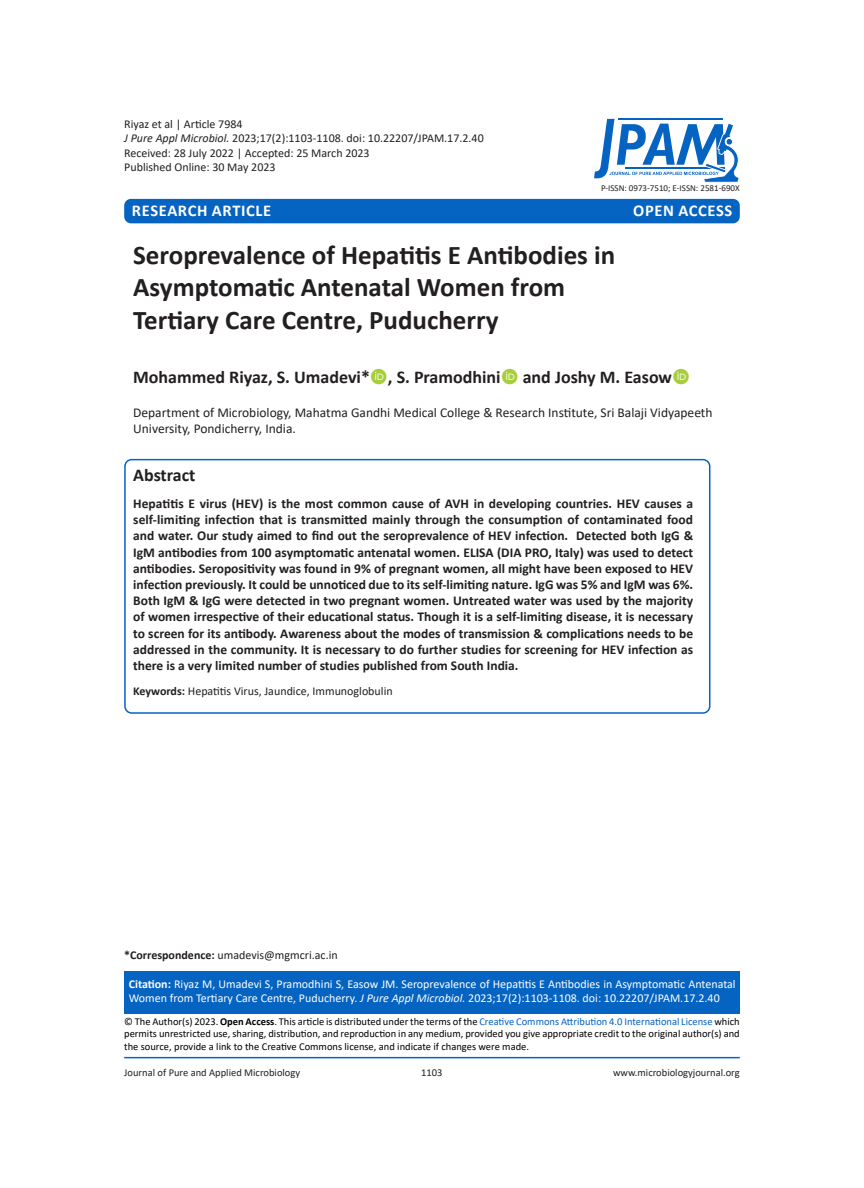
<style>
.page{position:relative;width:864px;height:1188px;background:#fff}
.page>*{position:absolute;margin:0;border:0;box-sizing:border-box;transform-origin:0 0}
.JPAM_Heading{font:700 27px/32.4px "Calibri";color:#231f20}
.JPAM_Author_Name{font:700 18px "Calibri";color:#231f20}
.JPAM_ABSTRACT{font:700 18px "Calibri";color:#231f20}
.t1{font:700 16.5px "Calibri";letter-spacing:.04em;color:#fff}
.JPAM_ABSTRACT-2{font:700 13.5px/16.2px "Calibri";color:#231f20;text-align:justify}
.JPAM_Adds___Keys{font:13.5px/16.2px "Calibri";color:#231f20}
.JPAM_Body_text{font:12px/14.4px "Calibri";color:#fff}
.JPAM_ABSTRACT-3{font:12px "Calibri";color:#231f20}
.JPAM_Body_text-2{font:12px "Calibri";color:#231f20}
.Body_text{font:10.5px/12.6px "Calibri";color:#000;text-align:justify}
.t2{font:10.5px "Calibri";color:#231f20}
.t3{font:9px "Calibri";color:#231f20}
.s1{font-style:italic}
.s2{font-weight:700}
.s3{color:#0563c1}
</style>
<div class="page">
<div style="left:124px;top:971px;width:616px;height:43px;background:#0563c1"></div>
<hr style="left:124px;top:1057px;width:616px;height:1px;background:#0563c1">
<div style="left:124px;top:199px;width:616px;height:24px;background:#0563c1;border-radius:7px"></div>
<svg style="left:594px;top:119px;width:145px;height:64px"></svg>
<div style="left:124px;top:459px;width:586px;height:255px;border:2px solid #0563c1;border-radius:7px"></div>
<p class="JPAM_ABSTRACT-3" style="left:124px;top:115px;width:120px">Riyaz et al | Article 7984</p>
<p class="JPAM_ABSTRACT-3" style="left:124px;top:130px;width:361px"><span class="s1">J Pure Appl Microbiol.</span> 2023;17(2):1103-1108. doi: 10.22207/JPAM.17.2.40</p>
<p class="JPAM_ABSTRACT-3" style="left:124px;top:144px;width:247px">Received: 28 July 2022 | Accepted: 25 March 2023</p>
<p class="JPAM_ABSTRACT-3" style="left:124px;top:159px;width:153px">Published Online: 30 May 2023</p>
<p class="t1" style="left:132px;top:198px;width:141px">RESEARCH ARTICLE</p>
<p class="t1" style="left:633px;top:198px;width:101px">OPEN ACCESS</p>
<p class="t3" style="left:601px;top:182px;width:140px">P-ISSN: 0973-7510; E-ISSN: 2581-690X</p>
<p class="JPAM_Heading" style="left:133px;top:238px;width:484px">Seroprevalence of Hepatitis E Antibodies in<br>Asymptomatic Antenatal Women from</p>
<p class="JPAM_Heading" style="left:133px;top:303px;width:367px">Tertiary Care Centre, Puducherry</p>
<p class="JPAM_Author_Name" style="left:133px;top:364px;width:540px">Mohammed Riyaz, S. Umadevi* , S. Pramodhini and Joshy M. Easow</p>
<p class="JPAM_Adds___Keys" style="left:133px;top:404px;width:581px">Department of Microbiology, Mahatma Gandhi Medical College &amp; Research Institute, Sri Balaji Vidyapeeth<br>University, Pondicherry, India.</p>
<p class="JPAM_ABSTRACT" style="left:133px;top:462px;width:64px">Abstract</p>
<p class="JPAM_ABSTRACT-2" style="left:133px;top:495px;width:562px">Hepatitis E virus (HEV) is the most common cause of AVH in developing countries. HEV causes a self-limiting infection that is transmitted mainly through the consumption of contaminated food and water. Our study aimed to find out the seroprevalence of HEV infection. Detected both IgG &amp; IgM antibodies from 100 asymptomatic antenatal women. ELISA (DIA PRO, Italy) was used to detect antibodies. Seropositivity was found in 9% of pregnant women, all might have been exposed to HEV infection previously. It could be unnoticed due to its self-limiting nature. IgG was 5% and IgM was 6%.<br>Both IgM &amp; IgG were detected in two pregnant women. Untreated water was used by the majority of women irrespective of their educational status. Though it is a self-limiting disease, it is necessary to screen for its antibody. Awareness about the modes of transmission &amp; complications needs to be addressed in the community. It is necessary to do further studies for screening for HEV infection as there is a very limited number of studies published from South India.</p>
<p class="JPAM_ABSTRACT-3" style="left:133px;top:682px;width:261px"><span class="s2">Keywords:</span> Hepatitis Virus, Jaundice, Immunoglobulin</p>
<p class="JPAM_Body_text-2" style="left:124px;top:947px;width:215px"><span class="s2">*Correspondence:</span> umadevis@mgmcri.ac.in</p>
<p class="JPAM_Body_text" style="left:129px;top:976px;width:609px"><span class="s2">Citation:</span> Riyaz M, Umadevi S, Pramodhini S, Easow JM. Seroprevalence of Hepatitis E Antibodies in Asymptomatic Antenatal<br>Women from Tertiary Care Centre, Puducherry. <span class="s1">J Pure Appl Microbiol.</span> 2023;17(2):1103-1108. doi: 10.22207/JPAM.17.2.40</p>
<p class="Body_text" style="left:124px;top:1015px;width:617px">© The Author(s) 2023. <span class="s2">Open Access</span>. This article is distributed under the terms of the <span class="s3">Creative Commons Attribution 4.0 International License</span> which permits unrestricted use, sharing, distribution, and reproduction in any medium, provided you give appropriate credit to the original author(s) and the source, provide a link to the Creative Commons license, and indicate if changes were made.</p>
<p class="t2" style="left:124px;top:1065px;width:177px">Journal of Pure and Applied Microbiology</p>
<p class="t2" style="left:421px;top:1065px;width:23px">1103</p>
<p class="t2" style="left:613px;top:1065px;width:128px">www.microbiologyjournal.org</p>
</div>
